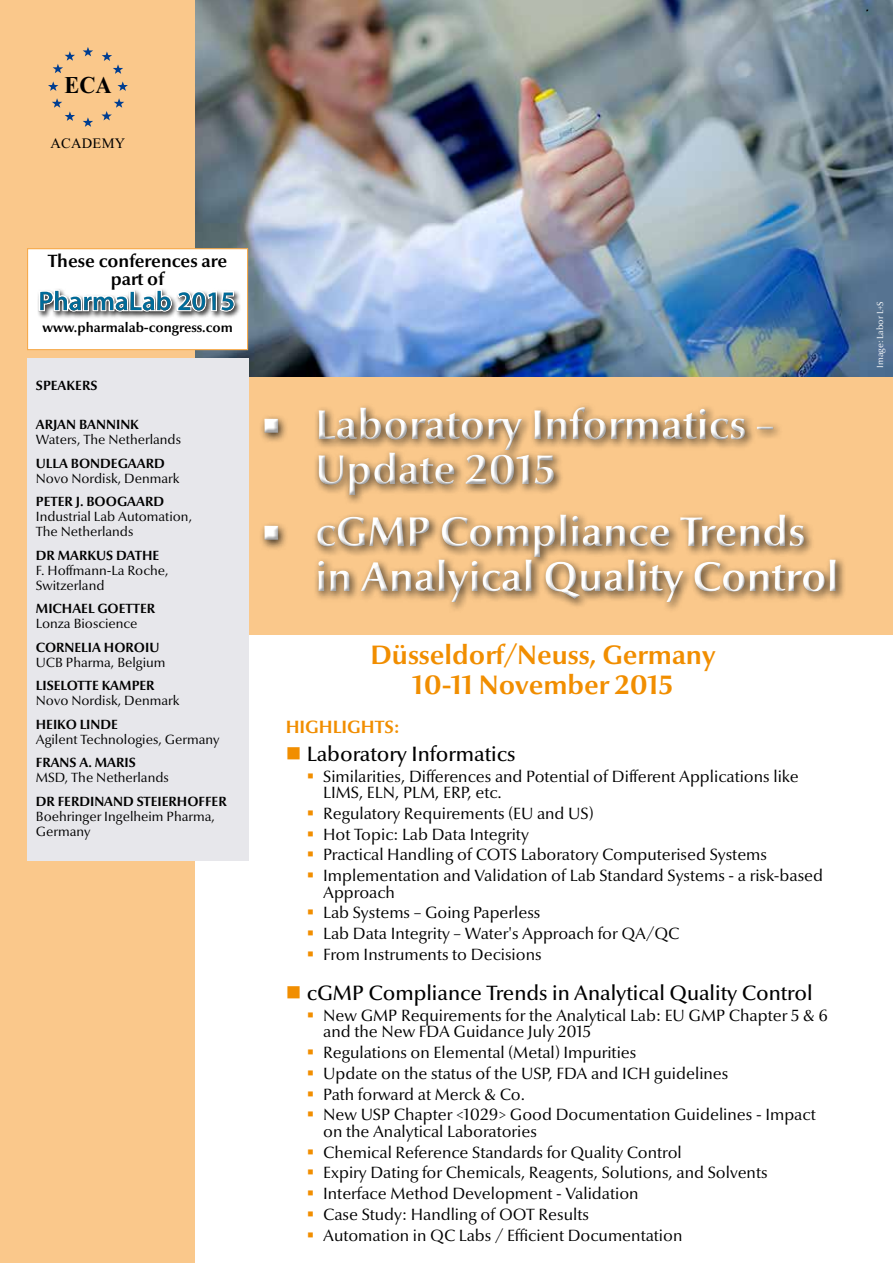
<style>
.page{position:relative;width:893px;height:1263px;background:#fff}
.page>*{position:absolute;margin:0;border:0;box-sizing:border-box;transform-origin:0 0}
.t1{font:700 42px/45px "Optima Nova LT";color:#fff}
.t2{font:700 27px/30px "Optima Nova LT";color:#f18e00;text-align:center}
.t3{font:700 24.15px "Times New Roman";color:#000;scale:.93 1}
.t4{font:500 21px "Optima Nova LT";color:#000}
.t5{font:700 18px/18px "Optima Nova LT";color:#000;text-align:center}
.t6{font:700 18px "Optima Nova LT";color:#f18e00}
.t7{font:16.5px/20.7px "Optima Nova LT";color:#000}
.t8{font:14.4px "Times New Roman";letter-spacing:.015em;color:#000}
.t9{font:13.5px/15px "Optima Nova LT";color:#000}
.t10{font:700 13.5px "Optima Nova LT";color:#000}
.t11{font:9px "Optima Nova LT";color:#fff}
</style>
<div class="page">
<img style="left:194px;top:0;width:699px;height:377px">
<div style="left:0;top:0;width:194px;height:1263px;background:#fac88b"></div>
<div style="left:180px;top:377px;width:713px;height:258px;background:#fac88b"></div>
<div style="left:27px;top:358px;width:221px;height:502px;background:#e7e7eb"></div>
<svg style="left:865px;top:8px;width:4px;height:4px"></svg>
<div style="left:261px;top:405px;width:579px;height:202px;background:#4b4b4d;opacity:.5"></div>
<div style="left:28px;top:249px;width:220px;height:101px;background:#fff"></div>
<div style="left:27px;top:248px;width:221px;height:102px;border:1px solid #f6ab4e"></div>
<div style="left:37px;top:288px;width:204px;height:31px;background:#000;opacity:.75"></div>
<div style="left:36px;top:287px;width:200px;height:25px;background:#fff"></div>
<div style="left:36px;top:289px;width:201px;height:25px;background:#000;opacity:.75"></div>
<svg style="left:48px;top:81px;width:10px;height:10px"></svg>
<svg style="left:52px;top:98px;width:23px;height:23px"></svg>
<svg style="left:83px;top:117px;width:10px;height:10px"></svg>
<svg style="left:101px;top:98px;width:23px;height:22px"></svg>
<svg style="left:117px;top:81px;width:11px;height:10px"></svg>
<svg style="left:102px;top:51px;width:21px;height:23px"></svg>
<svg style="left:83px;top:47px;width:10px;height:9px"></svg>
<svg style="left:53px;top:51px;width:22px;height:22px"></svg>
<svg style="left:281px;top:439px;width:36px;height:1px"></svg>
<h3 class="t3" style="left:64px;top:69px;width:52px">ECA</h3>
<p class="t8" style="left:51px;top:134px;width:76px">ACADEMY</p>
<p class="t5" style="left:48px;top:252px;width:181px">These conferences are part of</p>
<p class="t10" style="left:42px;top:319px;width:192px">www.pharmalab-congress.com</p>
<p class="t10" style="left:36px;top:378px;width:63px">SPEAKERS</p>
<p class="t10" style="left:36px;top:417px;width:105px">ARJAN BANNINK</p>
<p class="t9" style="left:36px;top:432px;width:147px">Waters, The Netherlands</p>
<p class="t10" style="left:36px;top:455px;width:130px">ULLA BONDEGAARD</p>
<p class="t9" style="left:36px;top:471px;width:145px">Novo Nordisk, Denmark</p>
<p class="t10" style="left:36px;top:494px;width:130px">PETER J. BOOGAARD</p>
<p class="t9" style="left:36px;top:509px;width:158px">Industrial Lab Automation,<br>The Netherlands</p>
<p class="t10" style="left:36px;top:547px;width:125px">DR MARKUS DATHE</p>
<p class="t9" style="left:36px;top:563px;width:134px">F. Hoffmann-La Roche,<br>Switzerland</p>
<p class="t10" style="left:36px;top:601px;width:121px">MICHAEL GOETTER</p>
<p class="t9" style="left:36px;top:616px;width:103px">Lonza Bioscience</p>
<p class="t10" style="left:36px;top:639px;width:125px">CORNELIA HOROIU</p>
<p class="t9" style="left:36px;top:655px;width:131px">UCB Pharma, Belgium</p>
<p class="t10" style="left:36px;top:678px;width:120px">LISELOTTE KAMPER</p>
<p class="t9" style="left:36px;top:693px;width:145px">Novo Nordisk, Denmark</p>
<p class="t10" style="left:36px;top:716px;width:84px">HEIKO LINDE</p>
<p class="t9" style="left:36px;top:732px;width:185px">Agilent Technologies, Germany</p>
<p class="t10" style="left:36px;top:755px;width:102px">FRANS A. MARIS</p>
<p class="t9" style="left:36px;top:770px;width:135px">MSD, The Netherlands</p>
<p class="t10" style="left:36px;top:793px;width:192px">DR FERDINAND STEIERHOFFER</p>
<p class="t9" style="left:36px;top:809px;width:181px">Boehringer Ingelheim Pharma,<br>Germany</p>
<h1 class="t1" style="left:315px;top:403px;width:461px;text-indent:-54px">○ Laboratory Informatics –<br>Update 2015</h1>
<h1 class="t1" style="left:315px;top:510px;width:525px;text-indent:-54px">○ cGMP Compliance Trends in Analyical Quality Control</h1>
<h2 class="t2" style="left:370px;top:640px;width:347px">Düsseldorf/Neuss, Germany<br>10-11 November 2015</h2>
<p class="t6" style="left:286px;top:716px;width:115px">HIGHLIGHTS:</p>
<p class="t4" style="left:307px;top:742px;width:210px">Laboratory Informatics</p>
<p class="t7" style="left:323px;top:768px;width:477px;line-height:16.5px">Similarities, Differences and Potential of Different Applications like<br>LIMS, ELN, PLM, ERP, etc.</p>
<p class="t7" style="left:323px;top:803px;width:501px">Regulatory Requirements (EU and US)<br>Hot Topic: Lab Data Integrity<br>Practical Handling of COTS Laboratory Computerised Systems Implementation and Validation of Lab Standard Systems - a risk-based</p>
<p class="t7" style="left:323px;top:882px;width:358px">Approach<br>Lab Systems – Going Paperless<br>Lab Data Integrity – Water's Approach for QA/QC<br>From Instruments to Decisions</p>
<p class="t4" style="left:307px;top:981px;width:507px">cGMP Compliance Trends in Analytical Quality Control</p>
<p class="t7" style="left:323px;top:1007px;width:507px;line-height:16.5px">New GMP Requirements for the Analytical Lab: EU GMP Chapter 5 &amp; 6 and the New FDA Guidance July 2015</p>
<p class="t7" style="left:323px;top:1042px;width:494px">Regulations on Elemental (Metal) Impurities<br>Update on the status of the USP, FDA and ICH guidelines<br>Path forward at Merck &amp; Co.<br>New USP Chapter &lt;1029&gt; Good Documentation Guidelines - Impact</p>
<p class="t7" style="left:323px;top:1121px;width:446px">on the Analytical Laboratories<br>Chemical Reference Standards for Quality Control<br>Expiry Dating for Chemicals, Reagents, Solutions, and Solvents Interface Method Development - Validation<br>Case Study: Handling of OOT Results<br>Automation in QC Labs / Efficient Documentation</p>
<p class="t11" style="left:875px;top:368px;width:68px;rotate:-90deg">Image: Labor L+S</p>
</div>
